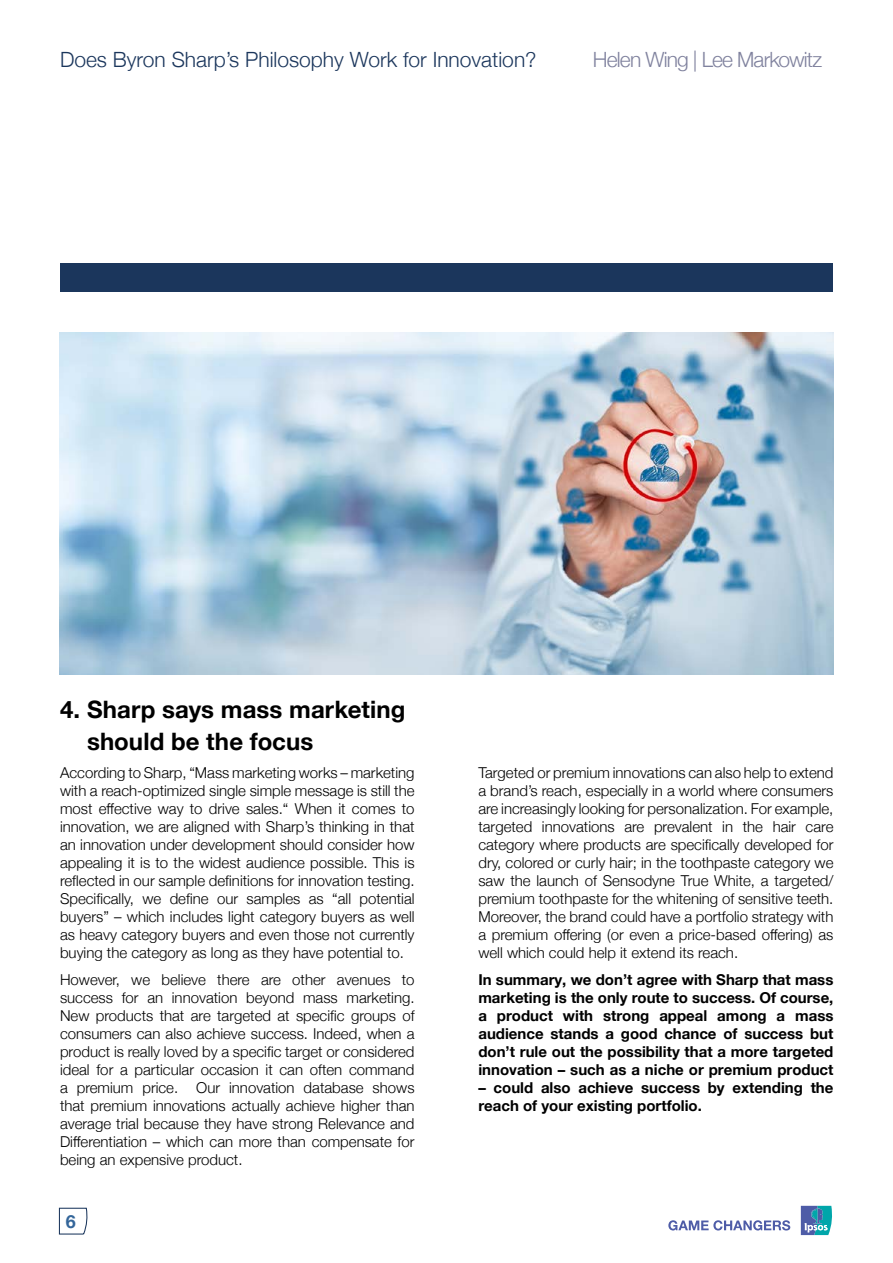
<style>
.page{position:relative;width:893px;height:1263px;background:#fff}
.page>*{position:absolute;margin:0;border:0;box-sizing:border-box;transform-origin:0 0}
.t1{font:700 24px/31.5px "Helvetica Neue";letter-spacing:.005em;color:#000}
.t2{font:300 21px "Helvetica Neue";color:#1b365c}
.t3{font:300 21px "Helvetica Neue";letter-spacing:-.04em;color:#80829e}
.t4{font:700 18px "Helvetica Neue";color:#34669a}
.t5{font:300 15px/18px "Helvetica Neue";color:#000;text-align:justify}
.t6{font:700 15px/18px "Helvetica Neue";color:#000;text-align:justify}
</style>
<div class="page">
<div style="left:60px;top:264px;width:773px;height:28px;background:#1b365c"></div>
<svg style="left:58px;top:1207px;width:30px;height:28px"></svg>
<svg style="left:801px;top:1206px;width:31px;height:29px"></svg>
<svg style="left:668px;top:1220px;width:122px;height:10px"></svg>
<img style="left:60px;top:332px;width:773px;height:342px">
<h2 class="t2" style="left:60px;top:42px;width:478px">Does Byron Sharp’s Philosophy Work for Innovation?</h2>
<h2 class="t3" style="left:593px;top:42px;width:231px">Helen Wing | Lee Markowitz</h2>
<h1 class="t1" style="left:87px;top:695px;width:320px;text-indent:-27px">4. Sharp says mass marketing should be the focus</h1>
<p class="t5" style="left:60px;top:763px;width:356px">According to Sharp, “Mass marketing works – marketing with a reach-optimized single simple message is still the most effective way to drive sales.“ When it comes to innovation, we are aligned with Sharp’s thinking in that an innovation under development should consider how appealing it is to the widest audience possible. This is reflected in our sample definitions for innovation testing.<br>Specifically, we define our samples as “all potential buyers” – which includes light category buyers as well as heavy category buyers and even those not currently buying the category as long as they have potential to.</p>
<p class="t5" style="left:60px;top:970px;width:356px">However, we believe there are other avenues to success for an innovation beyond mass marketing.<br>New products that are targeted at specific groups of consumers can also achieve success. Indeed, when a product is really loved by a specific target or considered ideal for a particular occasion it can often command a premium price. Our innovation database shows that premium innovations actually achieve higher than average trial because they have strong Relevance and Differentiation – which can more than compensate for being an expensive product.</p>
<p class="t4" style="left:66px;top:1207px;width:12px">6</p>
<p class="t5" style="left:478px;top:763px;width:357px">Targeted or premium innovations can also help to extend a brand’s reach, especially in a world where consumers are increasingly looking for personalization. For example, targeted innovations are prevalent in the hair care category where products are specifically developed for dry, colored or curly hair; in the toothpaste category we saw the launch of Sensodyne True White, a targeted/ premium toothpaste for the whitening of sensitive teeth.<br>Moreover, the brand could have a portfolio strategy with a premium offering (or even a price-based offering) as well which could help it extend its reach.</p>
<p class="t6" style="left:478px;top:971px;width:357px">In summary, we don’t agree with Sharp that mass marketing is the only route to success. Of course, a product with strong appeal among a mass audience stands a good chance of success but don’t rule out the possibility that a more targeted innovation – such as a niche or premium product</p>
<p class="t6" style="left:478px;top:1079px;width:357px">– could also achieve success by extending the reach of your existing portfolio.</p>
</div>
